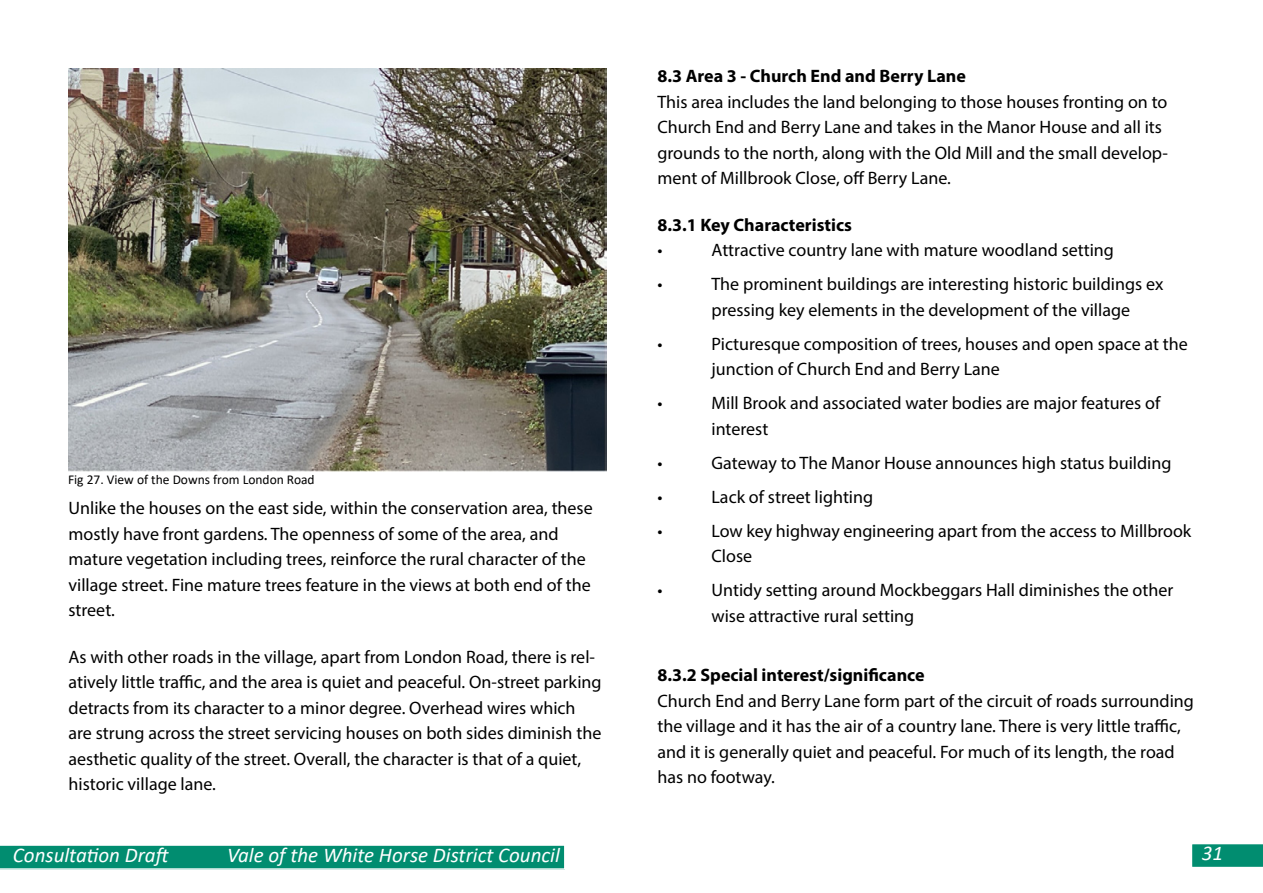
<style>
.page{position:relative;width:1263px;height:893px;background:#fff}
.page>*{position:absolute;margin:0;border:0;box-sizing:border-box;transform-origin:0 0}
.t1{font:italic 21px "Calibri";color:#fff}
.Body_Text{font:18px/25.5px "Myriad Pro";color:#000}
.Paragraph_Header{font:700 18px "Myriad Pro";color:#000}
.t2{font:13.5px "Calibri";color:#000}
</style>
<div class="page">
<svg style="left:1192px;top:844px;width:71px;height:23px;background:#078f73"></svg>
<img style="left:68px;top:69px;width:538px;height:403px">
<svg style="left:0;top:845px;width:565px;height:25px;background:#18977d"></svg>
<p class="t2" style="left:68px;top:470px;width:248px">Fig 27. View of the Downs from London Road</p>
<p class="Body_Text" style="left:69px;top:495px;width:526px">Unlike the houses on the east side, within the conservation area, these mostly have front gardens. The openness of some of the area, and mature vegetation including trees, reinforce the rural character of the village street. Fine mature trees feature in the views at both end of the street.</p>
<p class="Body_Text" style="left:69px;top:644px;width:535px">As with other roads in the village, apart from London Road, there is rel&shy;atively little traffic, and the area is quiet and peaceful. On-street parking detracts from its character to a minor degree. Overhead wires which are strung across the street servicing houses on both sides diminish the aesthetic quality of the street. Overall, the character is that of a quiet, historic village lane.</p>
<p class="t1" style="left:13px;top:840px;width:159px">Consultation Draft</p>
<p class="t1" style="left:227px;top:840px;width:334px">Vale of the White Horse District Council</p>
<p class="Paragraph_Header" style="left:657px;top:64px;width:310px">8.3 Area 3 - Church End and Berry Lane</p>
<p class="Body_Text" style="left:657px;top:88px;width:512px">This area includes the land belonging to those houses fronting on to Church End and Berry Lane and takes in the Manor House and all its grounds to the north, along with the Old Mill and the small develop&shy;ment of Millbrook Close, off Berry Lane.</p>
<p class="Paragraph_Header" style="left:657px;top:213px;width:196px">8.3.1 Key Characteristics</p>
<p class="Body_Text" style="left:657px;top:237px;width:7px">•</p>
<p class="Body_Text" style="left:711px;top:237px;width:404px">Attractive country lane with mature woodland setting</p>
<p class="Body_Text" style="left:657px;top:271px;width:7px">•</p>
<p class="Body_Text" style="left:711px;top:271px;width:453px">The prominent buildings are interesting historic buildings ex pressing key elements in the development of the village</p>
<p class="Body_Text" style="left:657px;top:331px;width:7px">•</p>
<p class="Body_Text" style="left:711px;top:331px;width:478px">Picturesque composition of trees, houses and open space at the junction of Church End and Berry Lane</p>
<p class="Body_Text" style="left:657px;top:390px;width:7px">•</p>
<p class="Body_Text" style="left:711px;top:390px;width:450px">Mill Brook and associated water bodies are major features of interest</p>
<p class="Body_Text" style="left:657px;top:450px;width:7px">•</p>
<p class="Body_Text" style="left:711px;top:450px;width:462px">Gateway to The Manor House announces high status building</p>
<p class="Body_Text" style="left:657px;top:484px;width:7px">•</p>
<p class="Body_Text" style="left:711px;top:484px;width:163px">Lack of street lighting</p>
<p class="Body_Text" style="left:657px;top:518px;width:7px">•</p>
<p class="Body_Text" style="left:711px;top:518px;width:481px">Low key highway engineering apart from the access to Millbrook<br>Close</p>
<p class="Body_Text" style="left:657px;top:577px;width:7px">•</p>
<p class="Body_Text" style="left:711px;top:577px;width:463px">Untidy setting around Mockbeggars Hall diminishes the other wise attractive rural setting</p>
<p class="Paragraph_Header" style="left:657px;top:663px;width:269px">8.3.2 Special interest/significance</p>
<p class="Body_Text" style="left:657px;top:688px;width:538px">Church End and Berry Lane form part of the circuit of roads surrounding the village and it has the air of a country lane. There is very little traffic, and it is generally quiet and peaceful. For much of its length, the road has no footway.</p>
<p class="t1" style="left:1202px;top:838px;width:23px">31</p>
</div>
